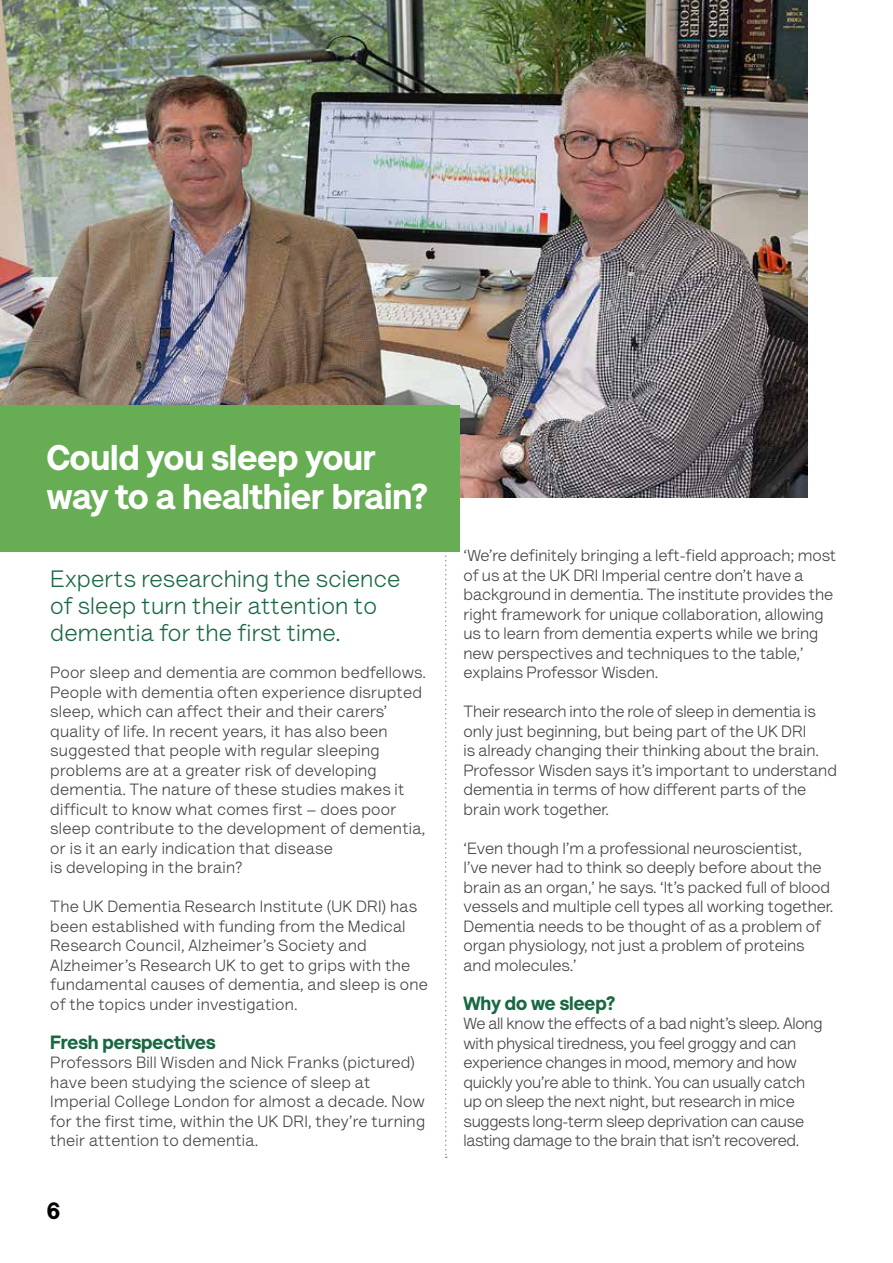
<style>
.page{position:relative;width:893px;height:1263px;background:#fff}
.page>*{position:absolute;margin:0;border:0;box-sizing:border-box;transform-origin:0 0}
.t1{font:900 36px/39px "AS Lettera Text";color:#fff}
.t2{font:24px/27px "AS Lettera Text";letter-spacing:.01em;color:#186841}
.t3{font:900 24px "AS Lettera Text";color:#000}
.t4{font:900 19.5px "AS Lettera Text";color:#186841}
.t5{font:16.5px/19.5px "AS Lettera Text";color:#414042}
</style>
<div class="page">
<img style="left:0;top:0;width:808px;height:497px">
<svg style="left:445px;top:552px;width:2px;height:606px"></svg>
<div style="left:0;top:406px;width:459px;height:146px;background:#67ad53"></div>
<h1 class="t1" style="left:47px;top:435px;width:382px">Could you sleep your way to a healthier brain?</h1>
<h2 class="t2" style="left:50px;top:564px;width:351px">Experts researching the science of sleep turn their attention to dementia for the first time.</h2>
<p class="t5" style="left:50px;top:661px;width:377px">Poor sleep and dementia are common bedfellows.<br>People with dementia often experience disrupted sleep, which can affect their and their carers’ quality of life. In recent years, it has also been suggested that people with regular sleeping problems are at a greater risk of developing dementia. The nature of these studies makes it difficult to know what comes first – does poor sleep contribute to the development of dementia, or is it an early indication that disease<br>is developing in the brain?</p>
<p class="t5" style="left:50px;top:895px;width:379px">The UK Dementia Research Institute (UK DRI) has been established with funding from the Medical Research Council, Alzheimer’s Society and Alzheimer’s Research UK to get to grips with the fundamental causes of dementia, and sleep is one of the topics under investigation.</p>
<p class="t4" style="left:50px;top:1026px;width:167px">Fresh perspectives</p>
<p class="t5" style="left:50px;top:1051px;width:376px">Professors Bill Wisden and Nick Franks (pictured) have been studying the science of sleep at Imperial College London for almost a decade. Now for the first time, within the UK DRI, they’re turning their attention to dementia.</p>
<h2 class="t3" style="left:47px;top:1191px;width:15px">6</h2>
<p class="t5" style="left:463px;top:544px;width:374px">‘We’re definitely bringing a left-field approach; most of us at the UK DRI Imperial centre don’t have a background in dementia. The institute provides the right framework for unique collaboration, allowing us to learn from dementia experts while we bring new perspectives and techniques to the table,’ explains Professor Wisden.</p>
<p class="t5" style="left:463px;top:700px;width:375px">Their research into the role of sleep in dementia is only just beginning, but being part of the UK DRI<br>is already changing their thinking about the brain.<br>Professor Wisden says it’s important to understand dementia in terms of how different parts of the brain work together.</p>
<p class="t5" style="left:463px;top:837px;width:371px">‘Even though I’m a professional neuroscientist,<br>I’ve never had to think so deeply before about the brain as an organ,’ he says. ‘It’s packed full of blood vessels and multiple cell types all working together.<br>Dementia needs to be thought of as a problem of organ physiology, not just a problem of proteins and molecules.’</p>
<p class="t4" style="left:463px;top:987px;width:153px">Why do we sleep?</p>
<p class="t5" style="left:463px;top:1012px;width:360px">We all know the effects of a bad night’s sleep. Along with physical tiredness, you feel groggy and can experience changes in mood, memory and how quickly you’re able to think. You can usually catch up on sleep the next night, but research in mice suggests long-term sleep deprivation can cause lasting damage to the brain that isn’t recovered.</p>
</div>
